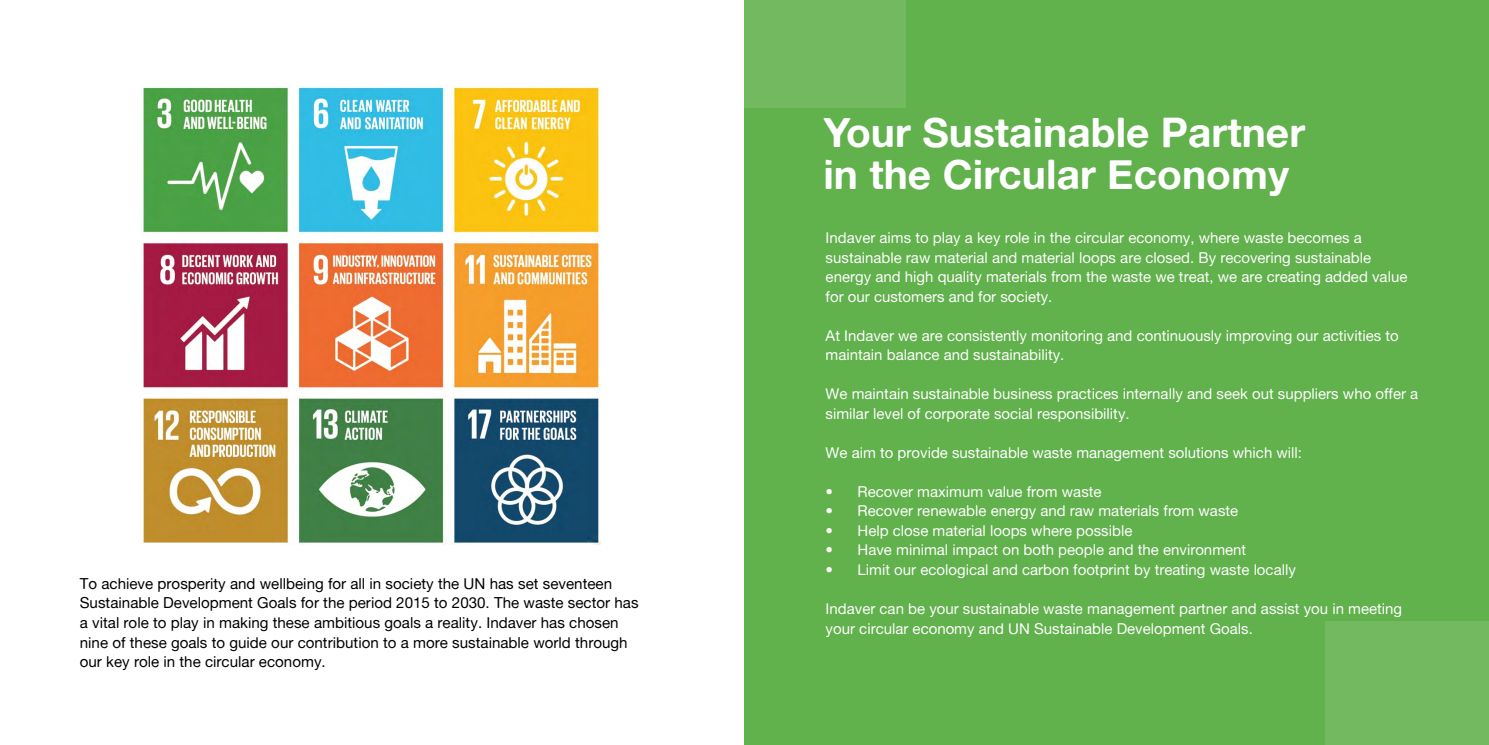
<style>
.page{position:relative;width:1489px;height:745px;background:#fff}
.page>*{position:absolute;margin:0;border:0;box-sizing:border-box;transform-origin:0 0}
.t1{font:40.75px/42.5px "Alte Haas Grotesk Bold";color:#fff}
.t2{font:15.12px/19.6px "Alte Haas Grotesk";color:#000}
.t3{font:15px/19.5px "Alte Haas Grotesk";color:#fff}
</style>
<div class="page">
<div style="left:744px;top:0;width:744px;height:744px;background:#61b14c"></div>
<div style="left:744px;top:0;width:161px;height:108px;background:#72b95f"></div>
<div style="left:1325px;top:620px;width:163px;height:124px;background:#72b95f"></div>
<img style="left:143px;top:85px;width:457px;height:459px">
<p class="t2" style="left:80px;top:573px;width:560px">To achieve prosperity and wellbeing for all in society the UN has set seventeen Sustainable Development Goals for the period 2015 to 2030. The waste sector has a vital role to play in making these ambitious goals a reality. Indaver has chosen nine of these goals to guide our contribution to a more sustainable world through our key role in the circular economy.</p>
<h1 class="t1" style="left:823px;top:110px;width:483px">Your Sustainable Partner in the Circular Economy</h1>
<p class="t3" style="left:825px;top:228px;width:583px">Indaver aims to play a key role in the circular economy, where waste becomes a sustainable raw material and material loops are closed. By recovering sustainable energy and high quality materials from the waste we treat, we are creating added value for our customers and for society.</p>
<p class="t3" style="left:825px;top:325px;width:574px">At Indaver we are consistently monitoring and continuously improving our activities to maintain balance and sustainability.</p>
<p class="t3" style="left:825px;top:384px;width:594px">We maintain sustainable business practices internally and seek out suppliers who offer a similar level of corporate social responsibility.</p>
<p class="t3" style="left:825px;top:442px;width:478px">We aim to provide sustainable waste management solutions which will:</p>
<p class="t3" style="left:825px;top:481px;width:277px">• Recover maximum value from waste</p>
<p class="t3" style="left:825px;top:500px;width:414px">• Recover renewable energy and raw materials from waste</p>
<p class="t3" style="left:825px;top:520px;width:308px">• Help close material loops where possible</p>
<p class="t3" style="left:825px;top:539px;width:422px">• Have minimal impact on both people and the environment</p>
<p class="t3" style="left:825px;top:559px;width:471px">• Limit our ecological and carbon footprint by treating waste locally</p>
<p class="t3" style="left:825px;top:598px;width:578px">Indaver can be your sustainable waste management partner and assist you in meeting your circular economy and UN Sustainable Development Goals.</p>
</div>
